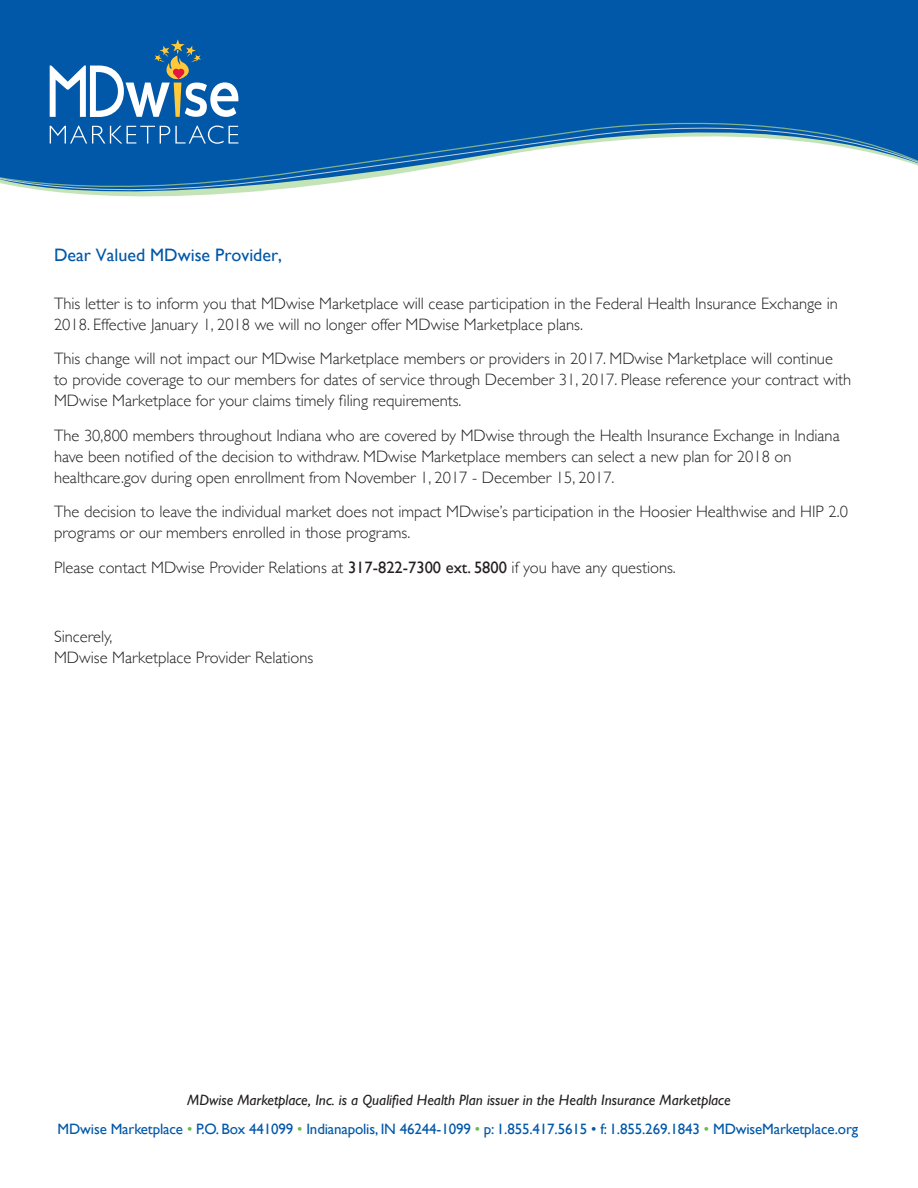
<style>
.page{position:relative;width:918px;height:1188px;background:#fff}
.page>*{position:absolute;margin:0;border:0;box-sizing:border-box;transform-origin:0 0}
.t1{font:18px "Gill Sans";color:#0157a8}
.t2{font:300 16.5px/21px "Gill Sans";color:#231f20}
.t3{font:15px "Gill Sans";letter-spacing:-.01em;color:#0157a8}
.t4{font:italic 15px "Gill Sans";color:#231f20}
.s1{font-weight:400}
.s2{color:#67bd4a}
</style>
<div class="page">
<div style="left:0;top:0;width:918px;height:197px;background:#0157a8"></div>
<div style="left:0;top:120px;width:918px;height:6px;background:#0157a8"></div>
<svg style="left:0;top:126px;width:918px;height:66px"></svg>
<svg style="left:50px;top:126px;width:188px;height:18px;background:#2c73b6"></svg>
<svg style="left:50px;top:39px;width:188px;height:78px"></svg>
<p class="t1" style="left:54px;top:244px;width:230px">Dear Valued MDwise Provider,</p>
<p class="t2" style="left:54px;top:292px;width:785px">This letter is to inform you that MDwise Marketplace will cease participation in the Federal Health Insurance Exchange in<br>2018. Effective January 1, 2018 we will no longer offer MDwise Marketplace plans.</p>
<p class="t2" style="left:54px;top:348px;width:799px">This change will not impact our MDwise Marketplace members or providers in 2017. MDwise Marketplace will continue<br>to provide coverage to our members for dates of service through December 31, 2017. Please reference your contract with<br>MDwise Marketplace for your claims timely filing requirements.</p>
<p class="t2" style="left:54px;top:424px;width:787px">The 30,800 members throughout Indiana who are covered by MDwise through the Health Insurance Exchange in Indiana have been notified of the decision to withdraw. MDwise Marketplace members can select a new plan for 2018 on healthcare.gov during open enrollment from November 1, 2017 - December 15, 2017.</p>
<p class="t2" style="left:54px;top:501px;width:795px">The decision to leave the individual market does not impact MDwise’s participation in the Hoosier Healthwise and HIP 2.0 programs or our members enrolled in those programs.</p>
<p class="t2" style="left:54px;top:556px;width:623px">Please contact MDwise Provider Relations at <span class="s1">317-822-7300 ext. 5800</span> if you have any questions.</p>
<p class="t2" style="left:54px;top:625px;width:261px">Sincerely,<br>MDwise Marketplace Provider Relations</p>
<p class="t4" style="left:187px;top:1091px;width:545px">MDwise Marketplace, Inc. is a Qualified Health Plan issuer in the Health Insurance Marketplace</p>
<p class="t3" style="left:58px;top:1120px;width:802px">MDwise Marketplace <span class="s2">•</span> P.O. Box 441099 <span class="s2">•</span> Indianapolis, IN 46244-1099 <span class="s2">•</span> p: 1.855.417.5615 • f: 1.855.269.1843 <span class="s2">•</span> MDwiseMarketplace.org</p>
</div>
